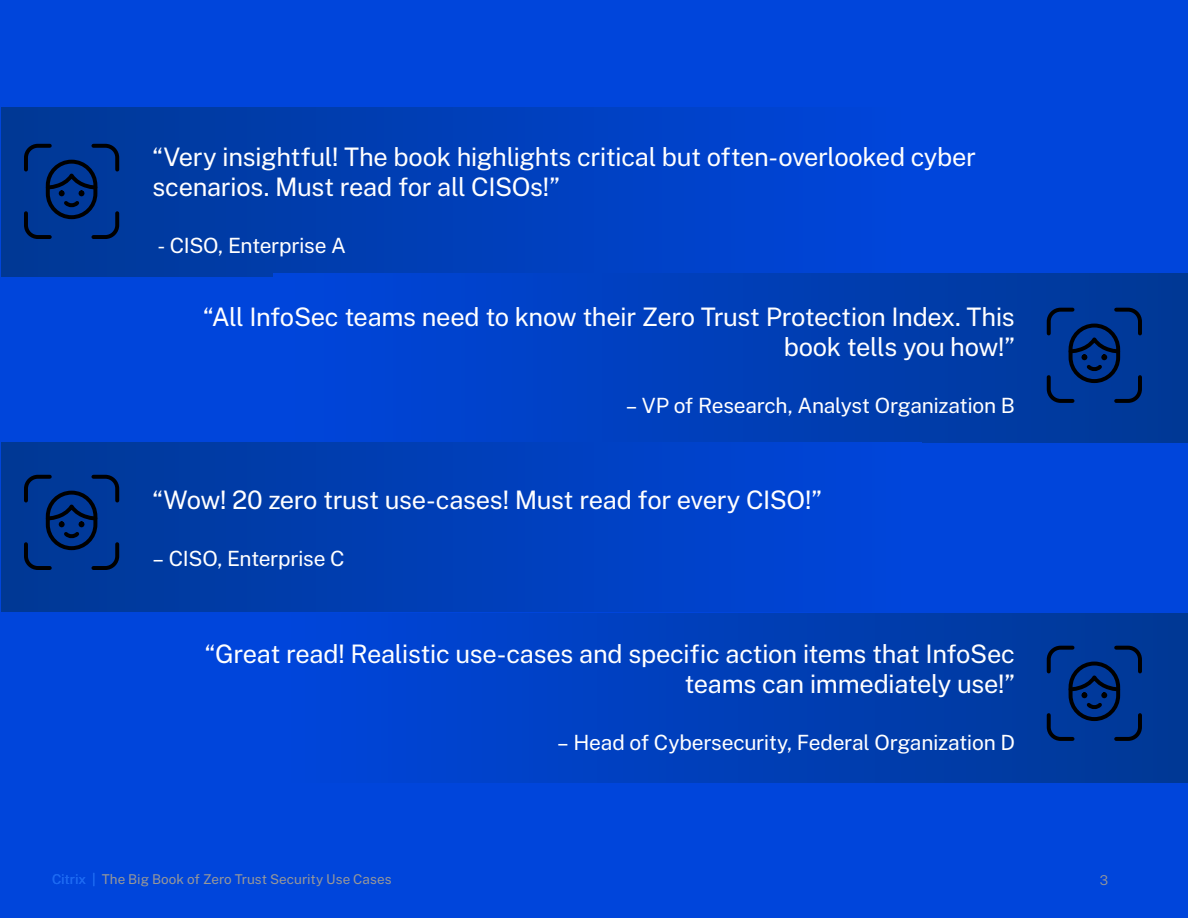
<style>
.page{position:relative;width:1188px;height:918px;background:#0045db}
.page>*{position:absolute;margin:0;border:0;box-sizing:border-box;transform-origin:0 0}
.t1{font:100 25.5px/30px "Public Sans";letter-spacing:-.015em;color:#fff;text-align:right}
.t2{font:100 21px "Public Sans";letter-spacing:-.015em;color:#fff}
.t3{font:100 13.5px "Public Sans";color:#989898}
.s1{color:#1c69f2}
</style>
<div class="page">
<div style="left:2px;top:108px;width:920px;height:169px;background:linear-gradient(to right,#003894,#0045dc)"></div>
<div style="left:273px;top:273px;width:915px;height:169px;background:linear-gradient(to right,#0045dc,#003894)"></div>
<div style="left:2px;top:442px;width:920px;height:169px;background:linear-gradient(to right,#003894,#0045dc)"></div>
<div style="left:269px;top:613px;width:919px;height:169px;background:linear-gradient(to right,#0045dc,#003894)"></div>
<svg style="left:22px;top:142px;width:99px;height:99px;background:#002f7e"></svg>
<svg style="left:22px;top:473px;width:99px;height:99px;background:#002f7e"></svg>
<svg style="left:1045px;top:306px;width:99px;height:99px;background:#002f80"></svg>
<svg style="left:1045px;top:644px;width:99px;height:99px;background:#002f80"></svg>
<p class="t1" style="left:153px;top:140px;width:825px;text-align:left">“Very insightful! The book highlights critical but often-overlooked cyber scenarios. Must read for all CISOs!”</p>
<p class="t2" style="left:157px;top:230px;width:190px">- CISO, Enterprise A</p>
<p class="t1" style="left:203px;top:300px;width:813px">“All InfoSec teams need to know their Zero Trust Protection Index. This book tells you how!”</p>
<p class="t2" style="left:626px;top:390px;width:391px">– VP of Research, Analyst Organization B</p>
<p class="t1" style="left:153px;top:483px;width:671px">“Wow! 20 zero trust use-cases! Must read for every CISO!”</p>
<p class="t2" style="left:153px;top:543px;width:193px">– CISO, Enterprise C</p>
<p class="t1" style="left:205px;top:637px;width:812px">“Great read! Realistic use-cases and specific action items that InfoSec teams can immediately use!”</p>
<p class="t2" style="left:557px;top:727px;width:459px">– Head of Cybersecurity, Federal Organization D</p>
<p class="t3" style="left:52px;top:870px;width:341px"><span class="s1">Citrix |</span> The Big Book of Zero Trust Security Use Cases</p>
<p class="t3" style="left:1100px;top:871px;width:10px">3</p>
</div>
